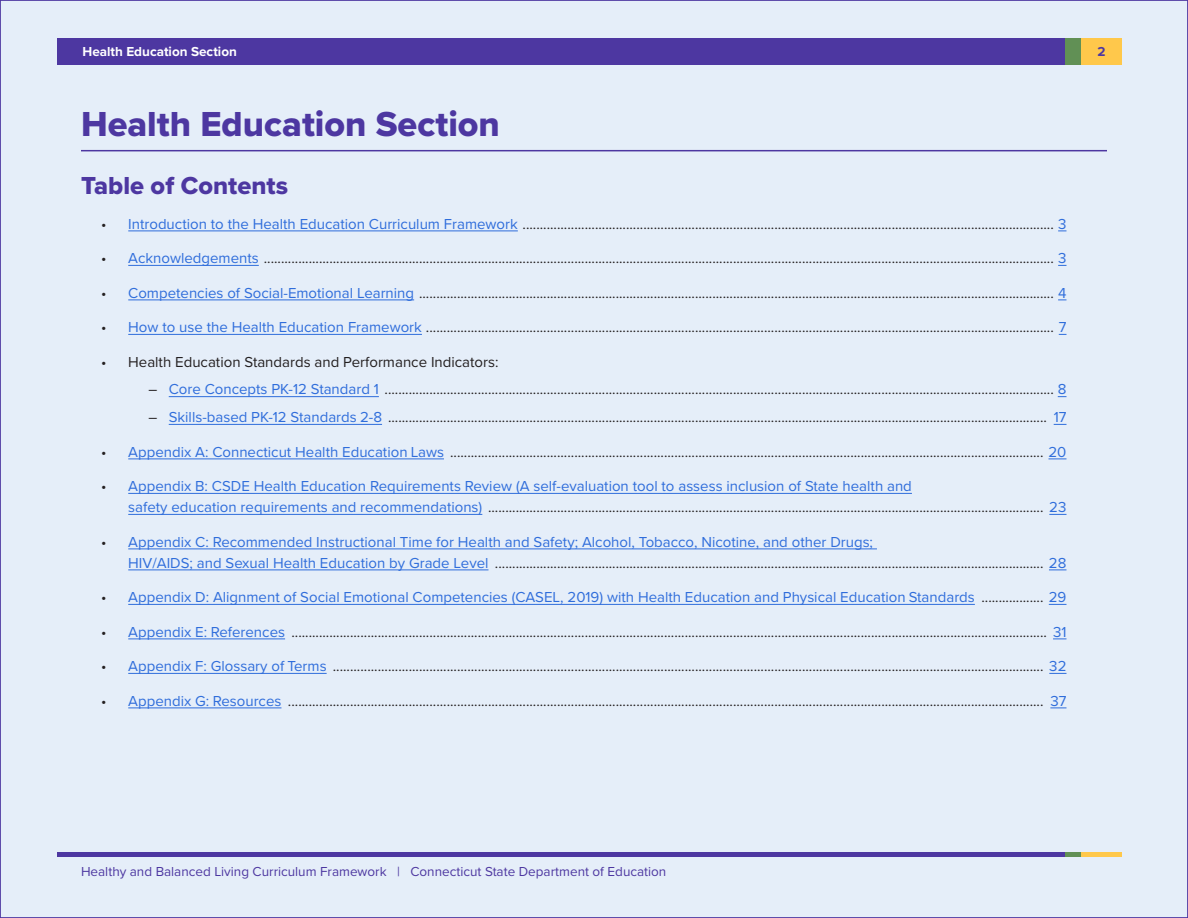
<style>
.page{position:relative;width:1188px;height:918px;background:#e5eef9}
.page>*{position:absolute;margin:0;border:0;box-sizing:border-box;transform-origin:0 0}
.Heading_1_Big{font:36px "Proxima Nova Extrabld";color:#4d37a1}
.Heading_1{font:25.5px "Proxima Nova Extrabld";color:#4d37a1}
.t1{font:15px/21px "Proxima Nova";color:#231f20}
.t2{font:15px "Proxima Nova";color:#2f6ddb}
.Heading_1-2{font:13.5px "Proxima Nova";color:#4d37a1}
.Heading_1-3{font:700 13.5px "Proxima Nova";color:#fff}
.Heading_1-4{font:700 13.5px "Proxima Nova";color:#4d37a1}
.s1{color:#2f6ddb}
.s2{color:#231f20}
</style>
<div class="page">
<div style="left:57px;top:38px;width:1024px;height:27px;background:#4d37a1"></div>
<div style="left:1081px;top:38px;width:41px;height:27px;background:#ffc84b"></div>
<div style="left:1065px;top:38px;width:16px;height:27px;background:#619055"></div>
<hr style="left:81px;top:150px;width:1026px;height:1px;background:#4d37a1">
<hr style="left:128px;top:230px;width:390px;height:1px;background:#2f6ddb">
<hr style="left:128px;top:265px;width:131px;height:1px;background:#2f6ddb">
<hr style="left:128px;top:299px;width:286px;height:1px;background:#2f6ddb">
<hr style="left:128px;top:334px;width:294px;height:1px;background:#2f6ddb">
<hr style="left:169px;top:396px;width:210px;height:1px;background:#2f6ddb">
<hr style="left:169px;top:424px;width:213px;height:1px;background:#2f6ddb">
<svg style="left:1054px;top:424px;width:13px;height:1px"></svg>
<hr style="left:128px;top:458px;width:316px;height:1px;background:#2f6ddb">
<svg style="left:1048px;top:458px;width:18px;height:1px"></svg>
<hr style="left:128px;top:493px;width:784px;height:1px;background:#2f6ddb">
<hr style="left:128px;top:514px;width:354px;height:1px;background:#2f6ddb">
<svg style="left:1049px;top:514px;width:18px;height:1px"></svg>
<hr style="left:128px;top:548px;width:749px;height:1px;background:#2f6ddb">
<hr style="left:128px;top:569px;width:361px;height:1px;background:#2f6ddb">
<svg style="left:1049px;top:569px;width:18px;height:1px"></svg>
<hr style="left:128px;top:604px;width:847px;height:1px;background:#2f6ddb">
<svg style="left:1049px;top:604px;width:18px;height:1px"></svg>
<hr style="left:128px;top:638px;width:157px;height:1px;background:#2f6ddb">
<svg style="left:1053px;top:638px;width:14px;height:1px"></svg>
<hr style="left:128px;top:673px;width:199px;height:1px;background:#2f6ddb">
<svg style="left:1049px;top:673px;width:18px;height:1px"></svg>
<hr style="left:128px;top:707px;width:153px;height:1px;background:#2f6ddb">
<svg style="left:1050px;top:707px;width:17px;height:1px"></svg>
<div style="left:57px;top:852px;width:1011px;height:5px;background:#4d37a1"></div>
<div style="left:1081px;top:852px;width:41px;height:5px;background:#ffc84b"></div>
<div style="left:1065px;top:852px;width:16px;height:5px;background:#619055"></div>
<p class="Heading_1-3" style="left:82px;top:42px;width:156px">Health Education Section</p>
<p class="Heading_1-4" style="left:1098px;top:42px;width:10px">2</p>
<p class="Heading_1_Big" style="left:81px;top:98px;width:421px">Health Education Section</p>
<p class="Heading_1" style="left:81px;top:167px;width:209px">Table of Contents</p>
<p class="t1" style="left:101px;top:212px;width:967px">• <span class="s1">Introduction to the Health Education Curriculum Framework</span> .......................................................................................................................................................... <span class="s1">3</span></p>
<p class="t1" style="left:101px;top:247px;width:967px">• <span class="s1">Acknowledgements</span> ..................................................................................................................................................................................................................................... <span class="s1">3</span></p>
<p class="t1" style="left:101px;top:281px;width:967px">• <span class="s1">Competencies of Social-Emotional Learning</span> ........................................................................................................................................................................................ <span class="s1">4</span></p>
<p class="t1" style="left:101px;top:316px;width:967px">• <span class="s1">How to use the Health Education Framework</span> ...................................................................................................................................................................................... <span class="s1">7</span></p>
<p class="t1" style="left:101px;top:350px;width:399px">• Health Education Standards and Performance Indicators:</p>
<p class="t1" style="left:148px;top:378px;width:920px">– <span class="s1">Core Concepts PK-12 Standard 1</span> .................................................................................................................................................................................................. <span class="s1">8</span></p>
<p class="t1" style="left:148px;top:406px;width:920px">– <span class="s1">Skills-based PK-12 Standards 2-8</span> ............................................................................................................................................................................................... <span class="s1">17</span></p>
<p class="t1" style="left:101px;top:440px;width:967px">• <span class="s1">Appendix A: Connecticut Health Education Laws</span> ............................................................................................................................................................................ <span class="s1">20</span></p>
<p class="t1" style="left:128px;top:475px;width:940px;text-indent:-27px">• <span class="s1">Appendix B: CSDE Health Education Requirements Review (A self-evaluation tool to assess inclusion of State health and<br>safety education requirements and recommendations)</span> ................................................................................................................................................................. <span class="s1">23</span></p>
<p class="t1" style="left:128px;top:530px;width:940px;text-indent:-27px">• <span class="s1">Appendix C: Recommended Instructional Time for Health and Safety; Alcohol, Tobacco, Nicotine, and other Drugs;<br>HIV/AIDS; and Sexual Health Education by Grade Level</span> ............................................................................................................................................................... <span class="s1">28</span></p>
<p class="t2" style="left:101px;top:586px;width:967px"><span class="s2">•</span> Appendix D: Alignment of Social Emotional Competencies (CASEL, 2019) with Health Education and Physical Education Standards <span class="s2">..................</span> 29</p>
<p class="t1" style="left:101px;top:620px;width:967px">• <span class="s1">Appendix E: References</span> ........................................................................................................................................................................................................................... <span class="s1">31</span></p>
<p class="t1" style="left:101px;top:655px;width:967px">• <span class="s1">Appendix F: Glossary of Terms</span> .............................................................................................................................................................................................................. <span class="s1">32</span></p>
<p class="t1" style="left:101px;top:689px;width:967px">• <span class="s1">Appendix G: Resources</span> ........................................................................................................................................................................................................................... <span class="s1">37</span></p>
<p class="Heading_1-2" style="left:81px;top:861px;width:587px">Healthy and Balanced Living Curriculum Framework | Connecticut State Department of Education</p>
<p class="Heading_1-2" style="left:81px;top:866px;width:587px">Healthy and Balanced Living Curriculum Framework | Connecticut State Department of Education</p>
</div>
